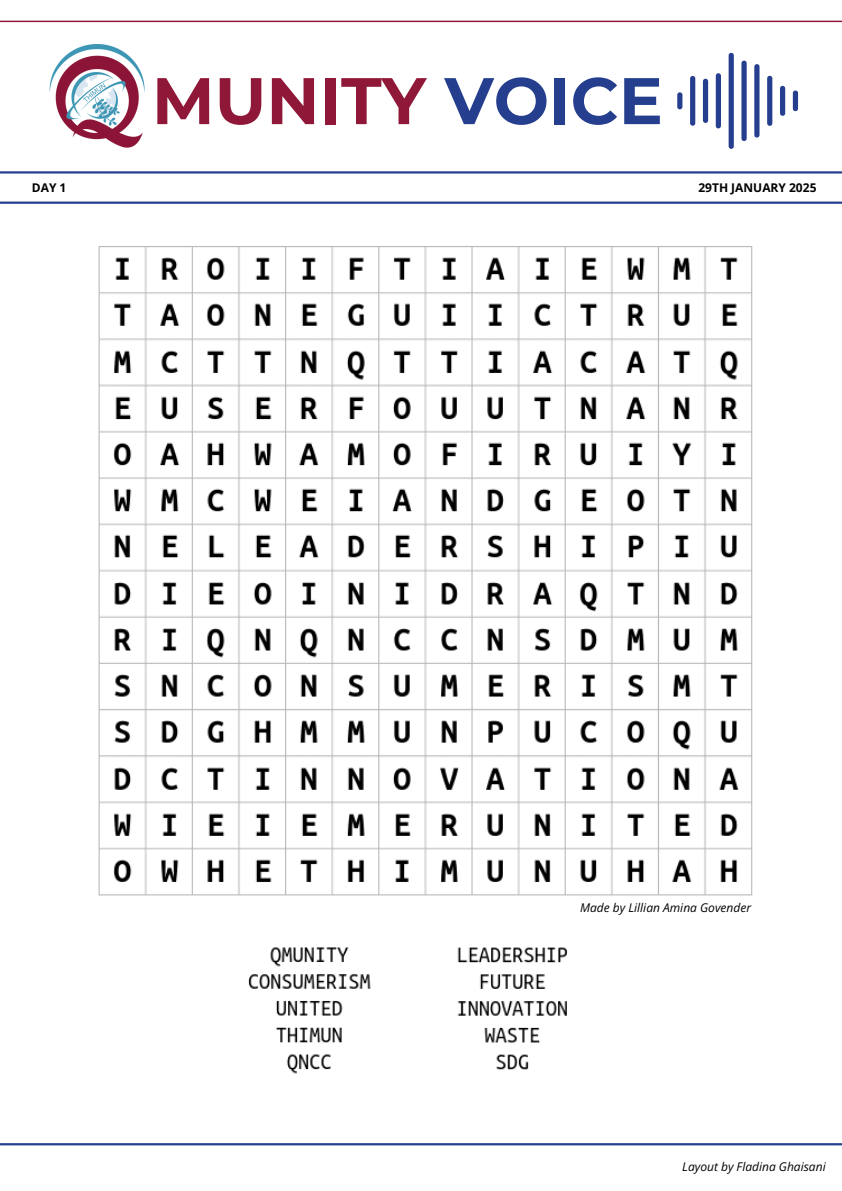
<style>
.page{position:relative;width:842px;height:1191px;background:#fff}
.page>*{position:absolute;margin:0;border:0;box-sizing:border-box;transform-origin:0 0}
.t1{font:700 65.7px "Montserrat";color:#8f1838}
.t2{font:italic 12px "Open Sans";color:#000}
.t3{font:700 12px "Open Sans";color:#000}
.s1{color:#253f8e}
</style>
<div class="page">
<hr style="left:0;top:21px;width:842px;height:1px;background:#8f1838">
<hr style="left:0;top:171px;width:842px;height:2px;background:#253f8e">
<img style="left:49px;top:44px;width:96px;height:104px">
<hr style="left:0;top:201px;width:842px;height:3px;background:#253f8e">
<div style="left:677px;top:92px;width:5px;height:17px;background:#253f8e;border-radius:3px"></div>
<div style="left:690px;top:76px;width:5px;height:50px;background:#253f8e;border-radius:3px"></div>
<div style="left:703px;top:79px;width:5px;height:44px;background:#253f8e;border-radius:3px"></div>
<div style="left:716px;top:73px;width:5px;height:55px;background:#253f8e;border-radius:3px"></div>
<div style="left:729px;top:53px;width:5px;height:96px;background:#253f8e;border-radius:3px"></div>
<div style="left:741px;top:61px;width:6px;height:80px;background:#253f8e;border-radius:3px"></div>
<div style="left:754px;top:64px;width:5px;height:73px;background:#253f8e;border-radius:3px"></div>
<div style="left:767px;top:76px;width:5px;height:50px;background:#253f8e;border-radius:3px"></div>
<div style="left:780px;top:86px;width:5px;height:30px;background:#253f8e;border-radius:3px"></div>
<div style="left:793px;top:90px;width:5px;height:21px;background:#253f8e;border-radius:3px"></div>
<hr style="left:0;top:1142px;width:842px;height:3px;background:#253f8e">
<img style="left:98px;top:246px;width:655px;height:650px">
<img style="left:248px;top:947px;width:123px;height:127px">
<img style="left:457px;top:947px;width:111px;height:123px">
<p class="t3" style="left:32px;top:179px;width:36px">DAY 1</p>
<p class="t1" style="left:152px;top:60px;width:512px">MUNITY <span class="s1">VOICE</span></p>
<p class="t3" style="left:698px;top:179px;width:120px">29TH JANUARY 2025</p>
<p class="t2" style="left:580px;top:898px;width:172px">Made by Lillian Amina Govender</p>
<h1 class="t2" style="left:682px;top:1158px;width:145px">Layout by Fladina Ghaisani</h1>
</div>
